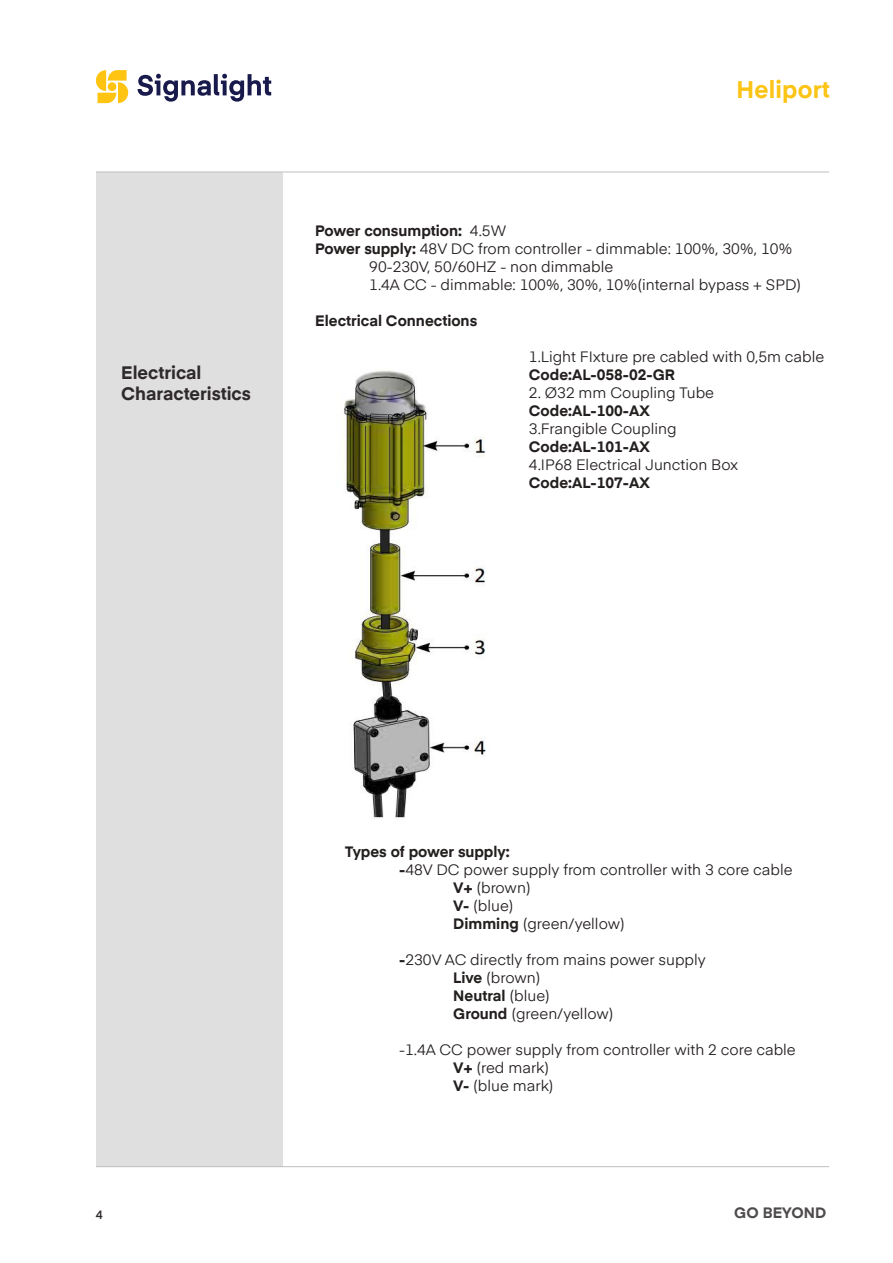
<style>
.page{position:relative;width:893px;height:1263px;background:#fff}
.page>*{position:absolute;margin:0;border:0;box-sizing:border-box;transform-origin:0 0}
.t1{font:700 24px "Eina 02";letter-spacing:.01em;color:#fcc414}
.t2{font:700 18px/21.6px "Eina 01";color:#2e292a}
.t3{font:15px/18px "Eina 01";color:#241f1f}
.t4{font:700 15px "Eina 01";color:#241f1f}
.t5{font:700 15px "Eina 02";color:#4e4b4c}
.t6{font:600 12px "Eina 01";color:#2e292a}
.s1{font-weight:400}
.s2{font-weight:700}
</style>
<div class="page">
<div style="left:96px;top:172px;width:186px;height:995px;background:#e0dfdf"></div>
<hr style="left:96px;top:1166px;width:733px;height:1px;background:#c0bfc1">
<hr style="left:96px;top:172px;width:733px;height:1px;background:#c0bfc1">
<svg style="left:96px;top:70px;width:32px;height:33px"></svg>
<div style="left:108px;top:82px;width:8px;height:9px;background:#fec411;border-radius:50%"></div>
<svg style="left:138px;top:74px;width:133px;height:28px"></svg>
<img style="left:344px;top:371px;width:142px;height:447px">
<p class="t2" style="left:121px;top:360px;width:131px">Electrical<br>Characteristics</p>
<h1 class="t1" style="left:736px;top:72px;width:95px">Heliport</h1>
<p class="t4" style="left:315px;top:219px;width:192px">Power consumption: <span class="s1">4.5W</span></p>
<p class="t3" style="left:315px;top:239px;width:479px"><span class="s2">Power supply:</span> 48V DC from controller - dimmable: 100%, 30%, 10%</p>
<p class="t3" style="left:369px;top:257px;width:245px">90-230V, 50/60HZ - non dimmable</p>
<p class="t3" style="left:369px;top:275px;width:433px">1.4A CC - dimmable: 100%, 30%, 10%(internal bypass + SPD)</p>
<p class="t4" style="left:315px;top:309px;width:163px">Electrical Connections</p>
<p class="t3" style="left:529px;top:346px;width:297px">1.Light FIxture pre cabled with 0,5m cable</p>
<p class="t4" style="left:529px;top:363px;width:147px">Code:AL-058-02-GR</p>
<p class="t3" style="left:529px;top:382px;width:187px">2. Ø32 mm Coupling Tube</p>
<p class="t4" style="left:529px;top:399px;width:122px">Code:AL-100-AX</p>
<p class="t3" style="left:529px;top:418px;width:149px">3.Frangible Coupling</p>
<p class="t4" style="left:529px;top:435px;width:122px">Code:AL-101-AX</p>
<p class="t3" style="left:529px;top:454px;width:211px">4.IP68 Electrical Junction Box</p>
<p class="t4" style="left:529px;top:471px;width:122px">Code:AL-107-AX</p>
<p class="t6" style="left:96px;top:1205px;width:8px">4</p>
<p class="t4" style="left:345px;top:841px;width:166px">Types of power supply:</p>
<p class="t3" style="left:399px;top:860px;width:395px"><span class="s2">-</span>48V DC power supply from controller with 3 core cable</p>
<p class="t3" style="left:453px;top:878px;width:79px"><span class="s2">V+</span> (brown)</p>
<p class="t3" style="left:453px;top:896px;width:62px"><span class="s2">V-</span> (blue)</p>
<p class="t3" style="left:453px;top:914px;width:173px"><span class="s2">Dimming</span> (green/yellow)</p>
<p class="t3" style="left:453px;top:950px;width:254px;text-indent:-54px"><span class="s2">-</span>230V AC directly from mains power supply<br><span class="s2">Live</span> (brown)<br><span class="s2">Neutral</span> (blue)<br><span class="s2">Ground</span> (green/yellow)</p>
<p class="t3" style="left:453px;top:1040px;width:344px;text-indent:-54px">-1.4A CC power supply from controller with 2 core cable<br><span class="s2">V+</span> (red mark)<br><span class="s2">V-</span> (blue mark)</p>
<p class="t5" style="left:734px;top:1202px;width:93px">GO BEYOND</p>
</div>
